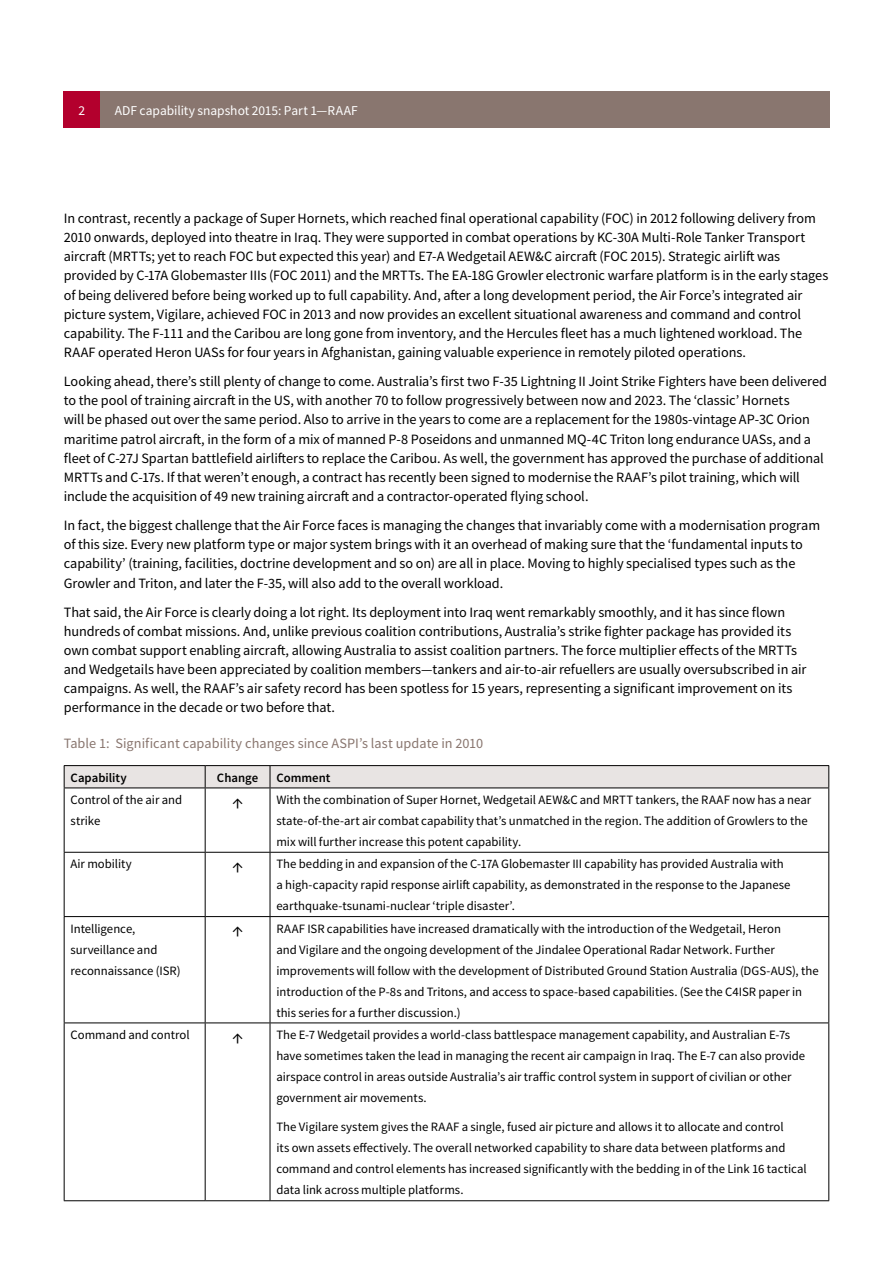
<style>
.page{position:relative;width:893px;height:1263px;background:#fff}
.page>*{position:absolute;margin:0;border:0;box-sizing:border-box;transform-origin:0 0}
.Table_text{font:18px "Source Sans Pro";color:#000}
.Text{font:14.25px/19px "Source Sans Pro";letter-spacing:-.005em;color:#000}
.t1{font:14.25px "Source Sans Pro";color:#89766f}
.t2{font:13.5px "Source Sans Pro";letter-spacing:-.005em;color:#fff}
.Table_Text{font:12.75px/21px "Source Sans Pro";color:#000}
.Table_Highlight{font:600 12.75px "Source Sans Pro";color:#000}
</style>
<div class="page">
<div style="left:100px;top:91px;width:729px;height:37px;background:#89766f"></div>
<div style="left:64px;top:91px;width:36px;height:37px;background:#b3002d"></div>
<hr style="left:205px;top:788px;width:1px;height:64px;background:#000">
<hr style="left:270px;top:788px;width:1px;height:64px;background:#000">
<hr style="left:64px;top:852px;width:141px;height:1px;background:#000">
<hr style="left:205px;top:852px;width:65px;height:1px;background:#000">
<hr style="left:205px;top:853px;width:1px;height:63px;background:#000">
<hr style="left:270px;top:852px;width:559px;height:1px;background:#000">
<hr style="left:270px;top:853px;width:1px;height:63px;background:#000">
<hr style="left:64px;top:916px;width:141px;height:1px;background:#000">
<hr style="left:205px;top:916px;width:65px;height:1px;background:#000">
<hr style="left:205px;top:917px;width:1px;height:105px;background:#000">
<hr style="left:270px;top:916px;width:559px;height:1px;background:#000">
<hr style="left:270px;top:917px;width:1px;height:105px;background:#000">
<hr style="left:64px;top:1022px;width:141px;height:1px;background:#000">
<hr style="left:205px;top:1022px;width:65px;height:1px;background:#000">
<hr style="left:205px;top:1023px;width:1px;height:177px;background:#000">
<hr style="left:270px;top:1022px;width:559px;height:1px;background:#000">
<hr style="left:270px;top:1023px;width:1px;height:177px;background:#000">
<hr style="left:64px;top:1200px;width:141px;height:1px;background:#000">
<hr style="left:205px;top:1200px;width:65px;height:1px;background:#000">
<hr style="left:270px;top:1200px;width:559px;height:1px;background:#000">
<hr style="left:64px;top:788px;width:1px;height:64px;background:#000">
<hr style="left:828px;top:788px;width:1px;height:64px;background:#000">
<hr style="left:64px;top:853px;width:1px;height:63px;background:#000">
<hr style="left:828px;top:853px;width:1px;height:63px;background:#000">
<hr style="left:64px;top:917px;width:1px;height:105px;background:#000">
<hr style="left:828px;top:917px;width:1px;height:105px;background:#000">
<hr style="left:64px;top:1023px;width:1px;height:177px;background:#000">
<hr style="left:828px;top:1023px;width:1px;height:177px;background:#000">
<hr style="left:64px;top:765px;width:141px;height:1px;background:#000">
<hr style="left:205px;top:765px;width:65px;height:1px;background:#000">
<hr style="left:270px;top:765px;width:559px;height:1px;background:#000">
<div style="left:64px;top:766px;width:765px;height:21px;background:#e8e4e3"></div>
<hr style="left:64px;top:787px;width:141px;height:1px;background:#000">
<hr style="left:205px;top:787px;width:65px;height:1px;background:#000">
<hr style="left:270px;top:787px;width:559px;height:1px;background:#000">
<p class="t2" style="left:78px;top:101px;width:8px">2</p>
<p class="t2" style="left:115px;top:101px;width:245px">ADF capability snapshot 2015: Part 1—RAAF</p>
<p class="Text" style="left:64px;top:209px;width:766px">In contrast, recently a package of Super Hornets, which reached final operational capability (FOC) in 2012 following delivery from 2010 onwards, deployed into theatre in Iraq. They were supported in combat operations by KC-30A Multi-Role Tanker Transport aircraft (MRTTs; yet to reach FOC but expected this year) and E7-A Wedgetail AEW&amp;C aircraft (FOC 2015). Strategic airlift was provided by C-17A Globemaster IIIs (FOC 2011) and the MRTTs. The EA-18G Growler electronic warfare platform is in the early stages of being delivered before being worked up to full capability. And, after a long development period, the Air Force’s integrated air picture system, Vigilare, achieved FOC in 2013 and now provides an excellent situational awareness and command and control capability. The F-111 and the Caribou are long gone from inventory, and the Hercules fleet has a much lightened workload. The RAAF operated Heron UASs for four years in Afghanistan, gaining valuable experience in remotely piloted operations.</p>
<p class="Text" style="left:64px;top:372px;width:765px">Looking ahead, there’s still plenty of change to come. Australia’s first two F-35 Lightning II Joint Strike Fighters have been delivered to the pool of training aircraft in the US, with another 70 to follow progressively between now and 2023. The ‘classic’ Hornets<br>will be phased out over the same period. Also to arrive in the years to come are a replacement for the 1980s-vintage AP-3C Orion maritime patrol aircraft, in the form of a mix of manned P-8 Poseidons and unmanned MQ-4C Triton long endurance UASs, and a fleet of C-27J Spartan battlefield airlifters to replace the Caribou. As well, the government has approved the purchase of additional MRTTs and C-17s. If that weren’t enough, a contract has recently been signed to modernise the RAAF’s pilot training, which will include the acquisition of 49 new training aircraft and a contractor-operated flying school.</p>
<p class="Text" style="left:64px;top:516px;width:758px">In fact, the biggest challenge that the Air Force faces is managing the changes that invariably come with a modernisation program of this size. Every new platform type or major system brings with it an overhead of making sure that the ‘fundamental inputs to capability’ (training, facilities, doctrine development and so on) are all in place. Moving to highly specialised types such as the Growler and Triton, and later the F-35, will also add to the overall workload.</p>
<p class="Text" style="left:64px;top:603px;width:744px">That said, the Air Force is clearly doing a lot right. Its deployment into Iraq went remarkably smoothly, and it has since flown hundreds of combat missions. And, unlike previous coalition contributions, Australia’s strike fighter package has provided its own combat support enabling aircraft, allowing Australia to assist coalition partners. The force multiplier effects of the MRTTs and Wedgetails have been appreciated by coalition members—tankers and air-to-air refuellers are usually oversubscribed in air campaigns. As well, the RAAF’s air safety record has been spotless for 15 years, representing a significant improvement on its performance in the decade or two before that.</p>
<p class="t1" style="left:64px;top:734px;width:421px">Table 1: Significant capability changes since ASPI’s last update in 2010</p>
<p class="Table_Highlight" style="left:71px;top:769px;width:58px">Capability</p>
<p class="Table_Highlight" style="left:217px;top:769px;width:43px">Change</p>
<p class="Table_Highlight" style="left:276px;top:769px;width:56px">Comment</p>
<p class="Table_Text" style="left:71px;top:789px;width:113px">Control of the air and strike</p>
<p class="Table_text" style="left:232px;top:790px;width:13px">↑</p>
<p class="Table_Text" style="left:276px;top:789px;width:536px">With the combination of Super Hornet, Wedgetail AEW&amp;C and MRTT tankers, the RAAF now has a near state-of-the-art air combat capability that’s unmatched in the region. The addition of Growlers to the mix will further increase this potent capability.</p>
<p class="Table_Text" style="left:71px;top:853px;width:63px">Air mobility</p>
<p class="Table_text" style="left:232px;top:855px;width:13px">↑</p>
<p class="Table_Text" style="left:276px;top:853px;width:516px">The bedding in and expansion of the C-17A Globemaster III capability has provided Australia with a high-capacity rapid response airlift capability, as demonstrated in the response to the Japanese earthquake-tsunami-nuclear ‘triple disaster’.</p>
<p class="Table_Text" style="left:71px;top:918px;width:112px">Intelligence, surveillance and reconnaissance (ISR)</p>
<p class="Table_text" style="left:232px;top:919px;width:13px">↑</p>
<p class="Table_Text" style="left:276px;top:918px;width:544px">RAAF ISR capabilities have increased dramatically with the introduction of the Wedgetail, Heron<br>and Vigilare and the ongoing development of the Jindalee Operational Radar Network. Further improvements will follow with the development of Distributed Ground Station Australia (DGS-AUS), the introduction of the P-8s and Tritons, and access to space-based capabilities. (See the C4ISR paper in this series for a further discussion.)</p>
<p class="Table_Text" style="left:71px;top:1024px;width:121px">Command and control</p>
<p class="Table_text" style="left:232px;top:1025px;width:13px">↑</p>
<p class="Table_Text" style="left:276px;top:1024px;width:530px">The E-7 Wedgetail provides a world-class battlespace management capability, and Australian E-7s have sometimes taken the lead in managing the recent air campaign in Iraq. The E-7 can also provide airspace control in areas outside Australia’s air traffic control system in support of civilian or other government air movements.</p>
<p class="Table_Text" style="left:276px;top:1116px;width:532px">The Vigilare system gives the RAAF a single, fused air picture and allows it to allocate and control<br>its own assets effectively. The overall networked capability to share data between platforms and command and control elements has increased significantly with the bedding in of the Link 16 tactical data link across multiple platforms.</p>
</div>
